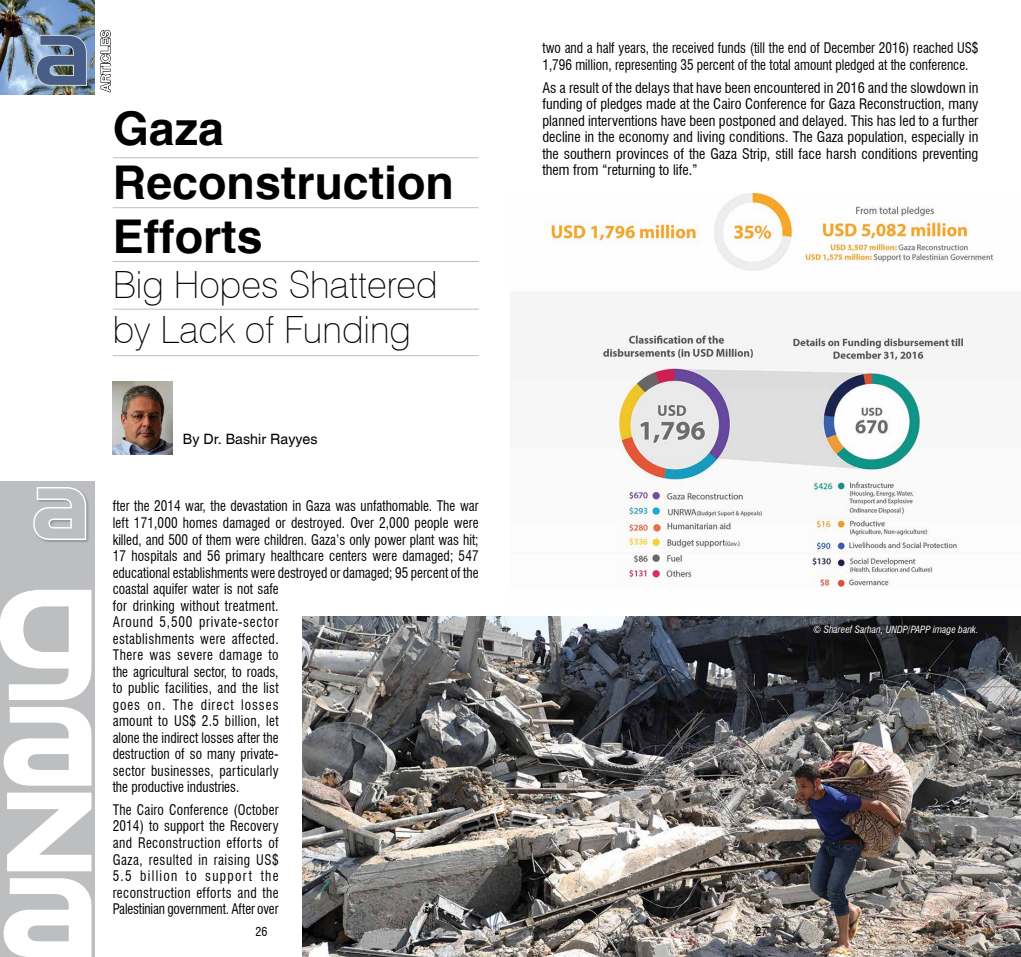
<style>
.page{position:relative;width:1021px;height:957px;background:#fff}
.page>*{position:absolute;margin:0;border:0;box-sizing:border-box;transform-origin:0 0}
.t1{font:90px "Highland Gothic FLF";color:#bcbec0}
.t2{font:700 46.5px/54px "Switzerland";color:#000}
.t3{font:100 37.5px/45px "Swiss 721 BT";color:#000}
.t4{font:condensed 14.25px/16.5px "Swiss 721 BT";color:#000;scale:.93 1}
.t5{font:condensed 14.25px/16.5px "Swiss 721 BT";color:#000;text-align:justify}
.t6{font:14.25px "Switzerland Plain";color:#000}
.t7{font:condensed 12px "Swiss 721 BT";color:#000}
.t8{font:italic condensed 9.75px "Swiss 721 BT";color:#fff}
</style>
<div class="page">
<hr style="left:113px;top:157px;width:365px;height:1px;background:#bcbec0">
<hr style="left:113px;top:207px;width:365px;height:1px;background:#bcbec0">
<hr style="left:113px;top:261px;width:365px;height:1px;background:#bcbec0">
<hr style="left:113px;top:309px;width:365px;height:1px;background:#bcbec0">
<hr style="left:113px;top:355px;width:365px;height:1px;background:#bcbec0">
<img style="left:113px;top:382px;width:59px;height:72px">
<div style="left:0;top:482px;width:95px;height:475px;background:#bcbec0"></div>
<svg style="left:4px;top:878px;width:87px;height:79px"></svg>
<svg style="left:7px;top:792px;width:84px;height:79px"></svg>
<svg style="left:4px;top:707px;width:87px;height:78px"></svg>
<svg style="left:0;top:590px;width:91px;height:110px"></svg>
<img style="left:0;top:0;width:95px;height:95px">
<svg style="left:100px;top:29px;width:11px;height:64px"></svg>
<svg style="left:35px;top:34px;width:52px;height:52px;background:#667a99"></svg>
<img style="left:302px;top:617px;width:718px;height:340px">
<img style="left:546px;top:194px;width:448px;height:397px">
<div style="left:33px;top:486px;width:57px;height:57px;background:#000;opacity:.22"></div>
<svg style="left:33px;top:486px;width:55px;height:55px"></svg>
<h2 class="t2" style="left:113px;top:101px;width:343px">Gaza<br>Reconstruction<br>Efforts</h2>
<h3 class="t3" style="left:113px;top:262px;width:326px">Big Hopes Shattered by Lack of Funding</h3>
<p class="t4" style="left:542px;top:40px;width:470px">two and a half years, the received funds (till the end of December 2016) reached US$<br>1,796 million, representing 35 percent of the total amount pledged at the conference.</p>
<p class="t5" style="left:542px;top:79px;width:437px">As a result of the delays that have been encountered in 2016 and the slowdown in funding of pledges made at the Cairo Conference for Gaza Reconstruction, many planned interventions have been postponed and delayed. This has led to a further decline in the economy and living conditions. The Gaza population, especially in the southern provinces of the Gaza Strip, still face harsh conditions preventing them from “returning to life.”</p>
<h1 class="t1" style="left:32px;top:439px;width:57px">a</h1>
<p class="t6" style="left:183px;top:430px;width:136px">By Dr. Bashir Rayyes</p>
<p class="t4" style="left:113px;top:498px;width:395px">fter the 2014 war, the devastation in Gaza was unfathomable. The war left 171,000 homes damaged or destroyed. Over 2,000 people were killed, and 500 of them were children. Gaza’s only power plant was hit; 17 hospitals and 56 primary healthcare centers were damaged; 547 educational establishments were destroyed or damaged; 95 percent of the coastal aquifer water is not safe<br>for drinking without treatment.<br>Around 5,500 private-sector<br>establishments were affected.<br>There was severe damage to<br>the agricultural sector, to roads,<br>to public facilities, and the list<br>goes on. The direct losses<br>amount to US$ 2.5 billion, let<br>alone the indirect losses after the<br>destruction of so many private-<br>sector businesses, particularly<br>the productive industries.</p>
<p class="t4" style="left:113px;top:801px;width:180px;text-align:justify">The Cairo Conference (October 2014) to support the Recovery and Reconstruction efforts of Gaza, resulted in raising US$ 5.5 billion to support the reconstruction efforts and the Palestinian government. After over</p>
<p class="t7" style="left:256px;top:925px;width:13px">26</p>
<p class="t7" style="left:755px;top:925px;width:13px">27</p>
<p class="t8" style="left:813px;top:623px;width:167px">© Shareef Sarhan, UNDP/PAPP image bank.</p>
</div>
